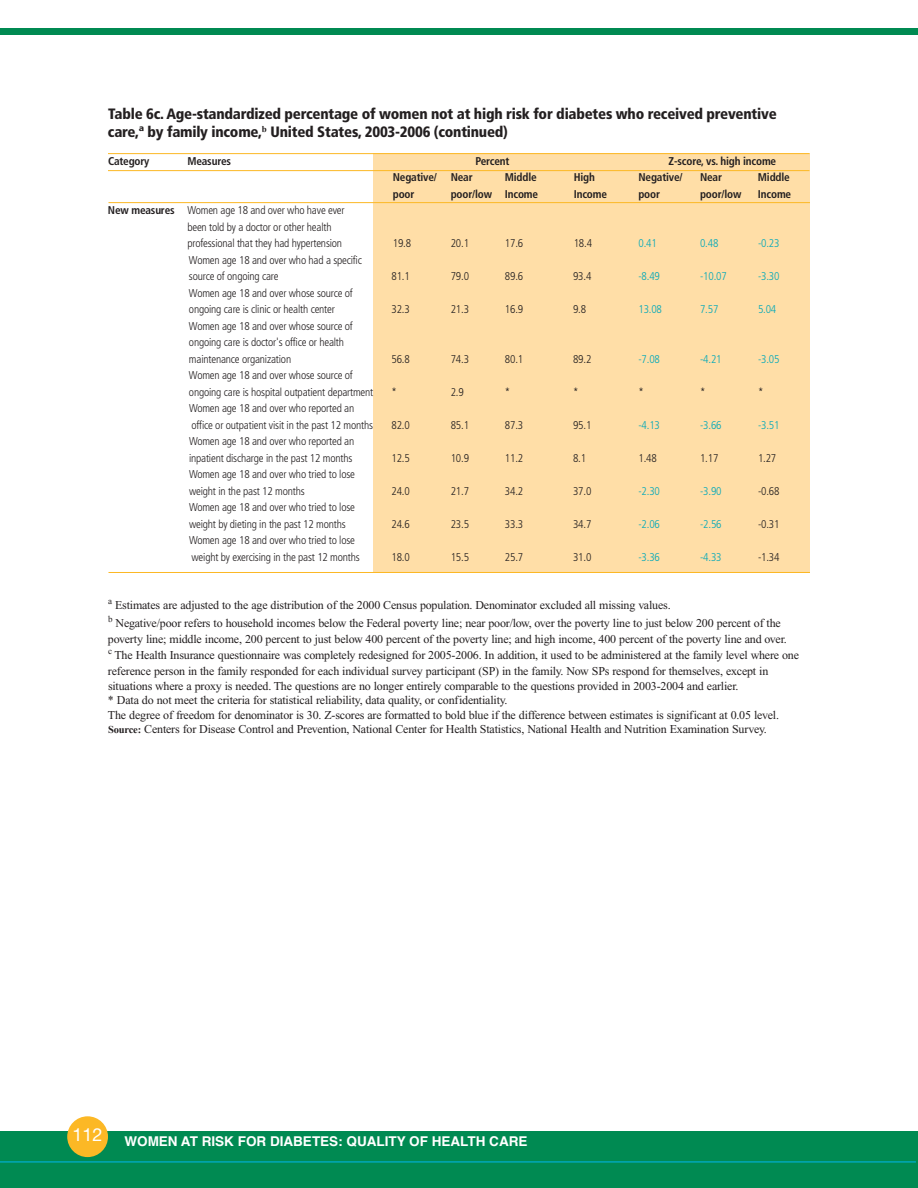
<style>
.page{position:relative;width:918px;height:1188px;background:#fff}
.page>*{position:absolute;margin:0;border:0;box-sizing:border-box;transform-origin:0 0}
.t1{font:18px "Helvetica Neue";color:#fff}
.t2{font:900 condensed 15px/18px "Frutiger";letter-spacing:-.015em;color:#231f20}
.t3{font:700 13.5px "Helvetica";color:#fff}
.t4{font:12px/14.4px "Times New Roman";letter-spacing:-.015em;color:#231f20}
.t5{font:300 condensed 11.25px/16.5px "Frutiger";letter-spacing:-.015em;color:#231f20}
.t6{font:700 condensed 11.25px "Frutiger";letter-spacing:-.015em;color:#231f20}
.t7{font:300 condensed 11.25px "Frutiger";letter-spacing:-.015em;color:#00a8b9}
.s1{font-weight:700}
.s2{font-weight:700;font-size:10.5px}
</style>
<div class="page">
<div style="left:373px;top:154px;width:437px;height:418px;background:#ffdea7"></div>
<div style="left:0;top:29px;width:918px;height:6px;background:#008a52"></div>
<div style="left:0;top:1131px;width:918px;height:57px;background:#008a52"></div>
<div style="left:67px;top:1116px;width:41px;height:41px;background:#fcb825;border-radius:50%"></div>
<hr style="left:0;top:1161px;width:916px;height:2px;background:#00a8b9">
<hr style="left:108px;top:153px;width:701px;height:1px;background:#fcb825">
<hr style="left:108px;top:170px;width:701px;height:1px;background:#fcb825">
<hr style="left:108px;top:202px;width:702px;height:1px;background:#fcb825">
<hr style="left:108px;top:572px;width:702px;height:1px;background:#fcb825">
<p class="t2" style="left:108px;top:106px;width:670px">Table 6c. Age-standardized percentage of women not at high risk for diabetes who received preventive care,ª by family income,<sup>b</sup> United States, 2003-2006 (continued)</p>
<p class="t6" style="left:108px;top:156px;width:43px">Category</p>
<p class="t6" style="left:187px;top:156px;width:45px">Measures</p>
<p class="t6" style="left:475px;top:156px;width:36px">Percent</p>
<p class="t6" style="left:669px;top:156px;width:109px">Z-score, vs. high income</p>
<p class="t6" style="left:393px;top:173px;width:81px">Negative/ Near</p>
<p class="t6" style="left:505px;top:173px;width:33px">Middle</p>
<p class="t6" style="left:574px;top:173px;width:23px">High</p>
<p class="t6" style="left:638px;top:173px;width:46px">Negative/</p>
<p class="t6" style="left:700px;top:173px;width:23px">Near</p>
<p class="t6" style="left:758px;top:173px;width:33px">Middle</p>
<p class="t6" style="left:393px;top:189px;width:23px">poor</p>
<p class="t6" style="left:451px;top:189px;width:89px">poor/low Income</p>
<p class="t6" style="left:574px;top:189px;width:35px">Income</p>
<p class="t6" style="left:638px;top:189px;width:23px">poor</p>
<p class="t6" style="left:700px;top:189px;width:43px">poor/low</p>
<p class="t6" style="left:758px;top:189px;width:35px">Income</p>
<p class="t5" style="left:187px;top:203px;width:159px;text-indent:-79px"><span class="s1">New measures</span> Women age 18 and over who have ever been told by a doctor or other health professional that they had hypertension</p>
<p class="t5" style="left:393px;top:236px;width:20px">19.8</p>
<p class="t5" style="left:451px;top:236px;width:20px">20.1</p>
<p class="t5" style="left:505px;top:236px;width:20px">17.6</p>
<p class="t5" style="left:574px;top:236px;width:20px">18.4</p>
<p class="t7" style="left:638px;top:239px;width:20px">0.41</p>
<p class="t7" style="left:700px;top:239px;width:20px">0.48</p>
<p class="t7" style="left:758px;top:239px;width:23px">-0.23</p>
<p class="t5" style="left:189px;top:252px;width:174px">Women age 18 and over who had a specific source of ongoing care</p>
<p class="t5" style="left:189px;top:285px;width:165px">Women age 18 and over whose source of ongoing care is clinic or health center</p>
<p class="t5" style="left:189px;top:318px;width:165px">Women age 18 and over whose source of ongoing care is doctor's office or health maintenance organization</p>
<p class="t5" style="left:189px;top:368px;width:186px">Women age 18 and over whose source of ongoing care is hospital outpatient department</p>
<p class="t5" style="left:189px;top:401px;width:186px">Women age 18 and over who reported an office or outpatient visit in the past 12 months</p>
<p class="t5" style="left:189px;top:434px;width:167px">Women age 18 and over who reported an inpatient discharge in the past 12 months</p>
<p class="t5" style="left:189px;top:467px;width:168px">Women age 18 and over who tried to lose weight in the past 12 months</p>
<p class="t5" style="left:189px;top:500px;width:168px">Women age 18 and over who tried to lose weight by dieting in the past 12 months</p>
<p class="t5" style="left:391px;top:269px;width:20px">81.1</p>
<p class="t5" style="left:451px;top:269px;width:20px">79.0</p>
<p class="t5" style="left:505px;top:269px;width:20px">89.6</p>
<p class="t5" style="left:573px;top:269px;width:20px">93.4</p>
<p class="t7" style="left:638px;top:272px;width:23px">-8.49</p>
<p class="t7" style="left:700px;top:272px;width:28px">-10.07</p>
<p class="t7" style="left:758px;top:272px;width:23px">-3.30</p>
<p class="t5" style="left:391px;top:302px;width:20px">32.3</p>
<p class="t5" style="left:451px;top:302px;width:20px">21.3</p>
<p class="t5" style="left:505px;top:302px;width:20px">16.9</p>
<p class="t5" style="left:573px;top:302px;width:15px">9.8</p>
<p class="t7" style="left:638px;top:305px;width:25px">13.08</p>
<p class="t7" style="left:700px;top:305px;width:20px">7.57</p>
<p class="t7" style="left:758px;top:305px;width:20px">5.04</p>
<p class="t5" style="left:391px;top:351px;width:20px">56.8</p>
<p class="t5" style="left:451px;top:351px;width:20px">74.3</p>
<p class="t5" style="left:505px;top:351px;width:20px">80.1</p>
<p class="t5" style="left:573px;top:351px;width:20px">89.2</p>
<p class="t7" style="left:638px;top:354px;width:23px">-7.08</p>
<p class="t7" style="left:700px;top:354px;width:23px">-4.21</p>
<p class="t7" style="left:758px;top:354px;width:23px">-3.05</p>
<p class="t5" style="left:391px;top:384px;width:7px">*</p>
<p class="t5" style="left:451px;top:384px;width:15px">2.9</p>
<p class="t5" style="left:505px;top:384px;width:7px">*</p>
<p class="t5" style="left:573px;top:384px;width:7px">*</p>
<p class="t5" style="left:638px;top:384px;width:7px">*</p>
<p class="t5" style="left:700px;top:384px;width:7px">*</p>
<p class="t5" style="left:758px;top:384px;width:7px">*</p>
<p class="t5" style="left:392px;top:417px;width:20px">82.0</p>
<p class="t5" style="left:451px;top:417px;width:20px">85.1</p>
<p class="t5" style="left:505px;top:417px;width:20px">87.3</p>
<p class="t5" style="left:573px;top:417px;width:20px">95.1</p>
<p class="t7" style="left:638px;top:420px;width:23px">-4.13</p>
<p class="t7" style="left:700px;top:420px;width:23px">-3.66</p>
<p class="t7" style="left:758px;top:420px;width:23px">-3.51</p>
<p class="t5" style="left:392px;top:450px;width:20px">12.5</p>
<p class="t5" style="left:451px;top:450px;width:20px">10.9</p>
<p class="t5" style="left:505px;top:450px;width:20px">11.2</p>
<p class="t5" style="left:573px;top:450px;width:15px">8.1</p>
<p class="t5" style="left:638px;top:450px;width:20px">1.48</p>
<p class="t5" style="left:700px;top:450px;width:20px">1.17</p>
<p class="t5" style="left:758px;top:450px;width:20px">1.27</p>
<p class="t5" style="left:392px;top:483px;width:20px">24.0</p>
<p class="t5" style="left:451px;top:483px;width:20px">21.7</p>
<p class="t5" style="left:505px;top:483px;width:20px">34.2</p>
<p class="t5" style="left:573px;top:483px;width:20px">37.0</p>
<p class="t7" style="left:638px;top:486px;width:23px">-2.30</p>
<p class="t7" style="left:700px;top:486px;width:23px">-3.90</p>
<p class="t5" style="left:758px;top:483px;width:23px">-0.68</p>
<p class="t5" style="left:392px;top:516px;width:20px">24.6</p>
<p class="t5" style="left:451px;top:516px;width:20px">23.5</p>
<p class="t5" style="left:505px;top:516px;width:20px">33.3</p>
<p class="t5" style="left:573px;top:516px;width:20px">34.7</p>
<p class="t7" style="left:638px;top:519px;width:23px">-2.06</p>
<p class="t7" style="left:700px;top:519px;width:23px">-2.56</p>
<p class="t5" style="left:758px;top:516px;width:23px">-0.31</p>
<p class="t5" style="left:189px;top:533px;width:172px">Women age 18 and over who tried to lose weight by exercising in the past 12 months</p>
<p class="t5" style="left:392px;top:549px;width:20px">18.0</p>
<p class="t5" style="left:451px;top:549px;width:20px">15.5</p>
<p class="t5" style="left:505px;top:549px;width:20px">25.7</p>
<p class="t5" style="left:573px;top:549px;width:20px">31.0</p>
<p class="t7" style="left:638px;top:552px;width:23px">-3.36</p>
<p class="t7" style="left:700px;top:552px;width:23px">-4.33</p>
<p class="t5" style="left:758px;top:549px;width:23px">-1.34</p>
<p class="t4" style="left:108px;top:597px;width:674px;line-height:18px"><sup>a</sup> Estimates are adjusted to the age distribution of the 2000 Census population. Denominator excluded all missing values.<br><sup>b</sup> Negative/poor refers to household incomes below the Federal poverty line; near poor/low, over the poverty line to just below 200 percent of the</p>
<p class="t4" style="left:108px;top:632px;width:693px;line-height:16.2px">poverty line; middle income, 200 percent to just below 400 percent of the poverty line; and high income, 400 percent of the poverty line and over.<br><sup>c</sup> The Health Insurance questionnaire was completely redesigned for 2005-2006. In addition, it used to be administered at the family level where one reference person in the family responded for each individual survey participant (SP) in the family. Now SPs respond for themselves, except in</p>
<p class="t4" style="left:108px;top:680px;width:673px">situations where a proxy is needed. The questions are no longer entirely comparable to the questions provided in 2003-2004 and earlier.<br>* Data do not meet the criteria for statistical reliability, data quality, or confidentiality.<br>The degree of freedom for denominator is 30. Z-scores are formatted to bold blue if the difference between estimates is significant at 0.05 level.<br><span class="s2">Source:</span> Centers for Disease Control and Prevention, National Center for Health Statistics, National Health and Nutrition Examination Survey.</p>
<h1 class="t1" style="left:73px;top:1128px;width:31px">112</h1>
<p class="t3" style="left:124px;top:1136px;width:405px">WOMEN AT RISK FOR DIABETES: QUALITY OF HEALTH CARE</p>
</div>
